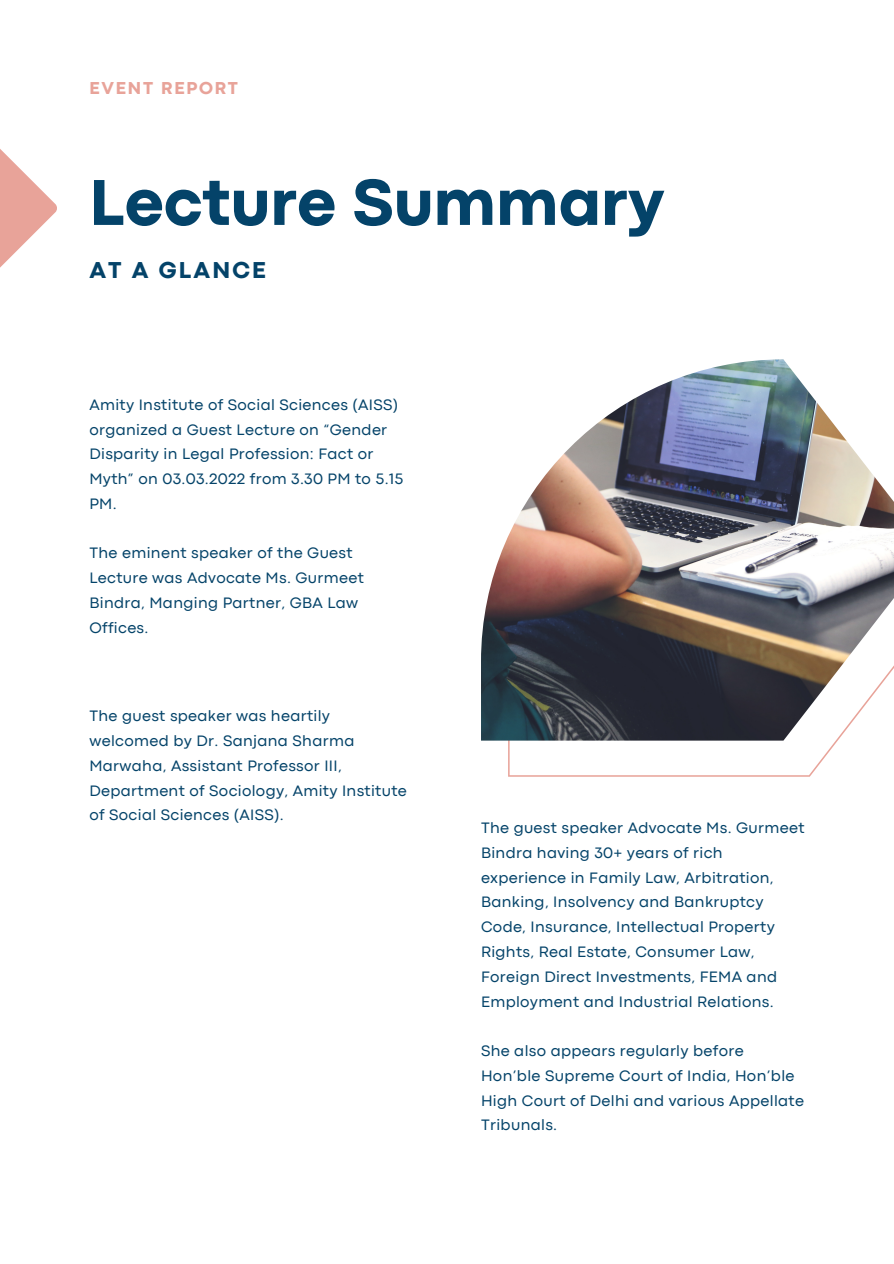
<style>
.page{position:relative;width:894px;height:1264px;background:#fff}
.page>*{position:absolute;margin:0;border:0;box-sizing:border-box;transform-origin:0 0}
.t1{font:800 67.5px "Codec Pro";color:#044369}
.t2{font:800 24px "Codec Pro";letter-spacing:.09em;color:#044369}
.t3{font:800 18px "Codec Pro";letter-spacing:.1em;color:#e8a399}
.t4{font:15.75px/24.8px "Codec Pro";letter-spacing:.02em;color:#044369}
</style>
<div class="page">
<svg style="left:0;top:149px;width:57px;height:119px"></svg>
<svg style="left:508px;top:740px;width:330px;height:36px"></svg>
<img style="left:481px;top:359px;width:412px;height:381px">
<p class="t3" style="left:89px;top:82px;width:150px">EVENT REPORT</p>
<p class="t1" style="left:89px;top:178px;width:576px">Lecture Summary</p>
<p class="t2" style="left:89px;top:261px;width:178px">AT A GLANCE</p>
<p class="t4" style="left:89px;top:393px;width:315px">Amity Institute of Social Sciences (AISS) organized a Guest Lecture on “Gender<br>Disparity in Legal Profession: Fact or<br>Myth” on 03.03.2022 from 3.30 PM to 5.15<br>PM.</p>
<p class="t4" style="left:89px;top:542px;width:276px">The eminent speaker of the Guest<br>Lecture was Advocate Ms. Gurmeet<br>Bindra, Manging Partner, GBA Law<br>Offices.</p>
<p class="t4" style="left:89px;top:705px;width:319px">The guest speaker was heartily welcomed by Dr. Sanjana Sharma Marwaha, Assistant Professor III, Department of Sociology, Amity Institute of Social Sciences (AISS).</p>
<p class="t4" style="left:481px;top:816px;width:325px">The guest speaker Advocate Ms. Gurmeet Bindra having 30+ years of rich experience in Family Law, Arbitration, Banking, Insolvency and Bankruptcy Code, Insurance, Intellectual Property Rights, Real Estate, Consumer Law, Foreign Direct Investments, FEMA and Employment and Industrial Relations.</p>
<p class="t4" style="left:481px;top:1039px;width:324px">She also appears regularly before<br>Hon’ble Supreme Court of India, Hon’ble<br>High Court of Delhi and various Appellate<br>Tribunals.</p>
</div>
